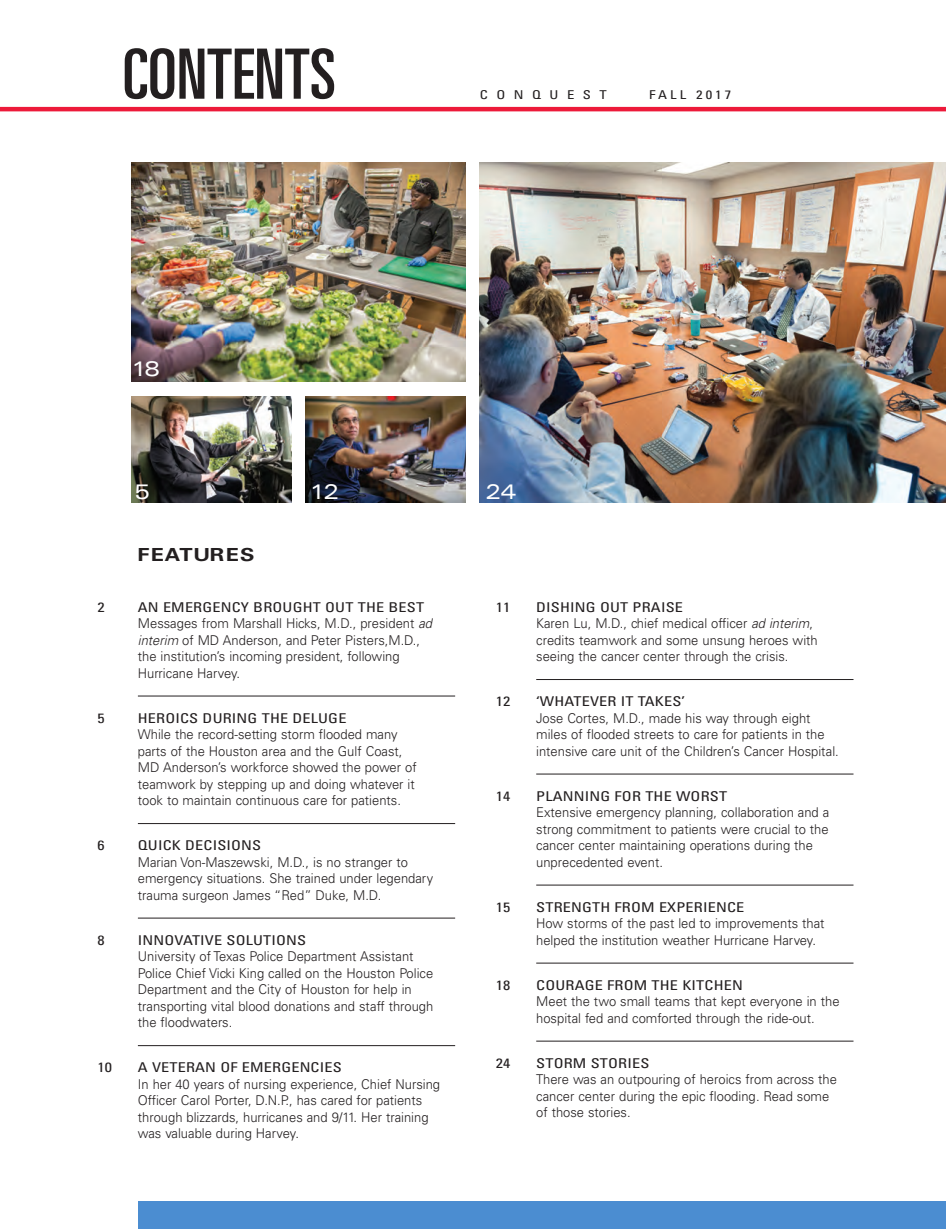
<style>
.page{position:relative;width:946px;height:1229px;background:#fff}
.page>*{position:absolute;margin:0;border:0;box-sizing:border-box;transform-origin:0 0}
.t1{font:ultra-condensed 69.45px "Univers LT Std";color:#231f20}
.t2{font:expanded 21px "Univers LT Std";color:#fff}
.t3{font:700 18px "Univers LT Std";letter-spacing:.05em;color:#231f20;scale:1.2 1}
.t4{font:300 13.5px/16.5px "Univers LT Std";color:#231f20;scale:.96 1}
.t5{font:condensed 13.5px "Univers LT Std";letter-spacing:.01em;color:#231f20;scale:1.2 1}
.t6{font:condensed 12.15px "Univers LT Std";letter-spacing:.21em;color:#231f20;scale:1.2 1}
.s1{font-weight:400;font-stretch:condensed}
.s2{font-style:italic}
</style>
<div class="page">
<div style="left:137px;top:1200px;width:808px;height:29px;background:#4b8dd1"></div>
<hr style="left:0;top:107px;width:945px;height:4px;background:#ed1a3a">
<img style="left:132px;top:163px;width:333px;height:218px">
<hr style="left:138px;top:695px;width:317px;height:1px;background:#231f20">
<hr style="left:138px;top:823px;width:317px;height:1px;background:#231f20">
<hr style="left:138px;top:917px;width:317px;height:1px;background:#231f20">
<hr style="left:138px;top:1045px;width:317px;height:1px;background:#231f20">
<hr style="left:536px;top:679px;width:317px;height:1px;background:#231f20">
<hr style="left:536px;top:773px;width:317px;height:1px;background:#231f20">
<hr style="left:536px;top:884px;width:317px;height:1px;background:#231f20">
<hr style="left:536px;top:962px;width:317px;height:1px;background:#231f20">
<hr style="left:536px;top:1040px;width:317px;height:1px;background:#231f20">
<img style="left:479px;top:163px;width:466px;height:339px">
<img style="left:132px;top:396px;width:159px;height:106px">
<img style="left:306px;top:396px;width:159px;height:106px">
<h1 class="t1" style="left:123px;top:35px;width:214px">CONTENTS</h1>
<h2 class="t2" style="left:131px;top:356px;width:30px">18</h2>
<p class="t6" style="left:479px;top:87px;width:107px">C O N Q U E S T</p>
<p class="t6" style="left:649px;top:87px;width:70px">FALL 2017</p>
<h2 class="t2" style="left:134px;top:479px;width:17px">5</h2>
<h2 class="t2" style="left:310px;top:479px;width:30px">12</h2>
<h2 class="t2" style="left:485px;top:479px;width:33px">24</h2>
<h3 class="t3" style="left:137px;top:544px;width:99px">FEATURES</h3>
<p class="t5" style="left:97px;top:598px;width:7px">2</p>
<p class="t4" style="left:138px;top:598px;width:308px"><span class="s1">AN EMERGENCY BROUGHT OUT THE BEST </span>Messages from Marshall Hicks, M.D., president <span class="s2">ad interim</span> of MD Anderson, and Peter Pisters,M.D., the institution’s incoming president, following Hurricane Harvey.</p>
<p class="t5" style="left:97px;top:709px;width:7px">5</p>
<p class="t5" style="left:138px;top:709px;width:175px">HEROICS DURING THE DELUGE</p>
<p class="t4" style="left:138px;top:726px;width:292px">While the record-setting storm flooded many parts of the Houston area and the Gulf Coast, MD Anderson’s workforce showed the power of teamwork by stepping up and doing whatever it took to maintain continuous care for patients.</p>
<p class="t5" style="left:97px;top:837px;width:7px">6</p>
<p class="t5" style="left:138px;top:837px;width:104px">QUICK DECISIONS</p>
<p class="t4" style="left:138px;top:853px;width:309px">Marian Von-Maszewski, M.D., is no stranger to emergency situations. She trained under legendary trauma surgeon James “Red” Duke, M.D.</p>
<p class="t5" style="left:97px;top:931px;width:7px">8</p>
<p class="t5" style="left:138px;top:931px;width:142px">INNOVATIVE SOLUTIONS</p>
<p class="t4" style="left:138px;top:948px;width:309px">University of Texas Police Department Assistant Police Chief Vicki King called on the Houston Police Department and the City of Houston for help in transporting vital blood donations and staff through the floodwaters.</p>
<p class="t5" style="left:97px;top:1059px;width:14px">10</p>
<p class="t5" style="left:138px;top:1059px;width:171px">A VETERAN OF EMERGENCIES</p>
<p class="t4" style="left:138px;top:1075px;width:316px">In her 40 years of nursing experience, Chief Nursing Officer Carol Porter, D.N.P., has cared for patients through blizzards, hurricanes and 9/11. Her training was valuable during Harvey.</p>
<p class="t5" style="left:495px;top:598px;width:14px">11</p>
<p class="t4" style="left:536px;top:598px;width:295px"><span class="s1">DISHING OUT PRAISE<br></span>Karen Lu, M.D., chief medical officer <span class="s2">ad interim</span>, credits teamwork and some unsung heroes with seeing the cancer center through the crisis.</p>
<p class="t5" style="left:495px;top:693px;width:14px">12</p>
<p class="t5" style="left:536px;top:693px;width:126px">‘WHATEVER IT TAKES’</p>
<p class="t4" style="left:536px;top:709px;width:316px">Jose Cortes, M.D., made his way through eight miles of flooded streets to care for patients in the intensive care unit of the Children’s Cancer Hospital.</p>
<p class="t5" style="left:495px;top:787px;width:14px">14</p>
<p class="t5" style="left:536px;top:787px;width:160px">PLANNING FOR THE WORST</p>
<p class="t4" style="left:536px;top:804px;width:306px">Extensive emergency planning, collaboration and a strong commitment to patients were crucial to the cancer center maintaining operations during the unprecedented event.</p>
<p class="t5" style="left:495px;top:898px;width:14px">15</p>
<p class="t5" style="left:536px;top:898px;width:175px">STRENGTH FROM EXPERIENCE</p>
<p class="t4" style="left:536px;top:915px;width:302px">How storms of the past led to improvements that helped the institution weather Hurricane Harvey.</p>
<p class="t5" style="left:495px;top:976px;width:14px">18</p>
<p class="t5" style="left:536px;top:976px;width:174px">COURAGE FROM THE KITCHEN</p>
<p class="t4" style="left:536px;top:993px;width:317px">Meet the two small teams that kept everyone in the hospital fed and comforted through the ride-out.</p>
<p class="t5" style="left:495px;top:1054px;width:14px">24</p>
<p class="t5" style="left:536px;top:1054px;width:96px">STORM STORIES</p>
<p class="t4" style="left:536px;top:1071px;width:315px">There was an outpouring of heroics from across the cancer center during the epic flooding. Read some of those stories.</p>
</div>
